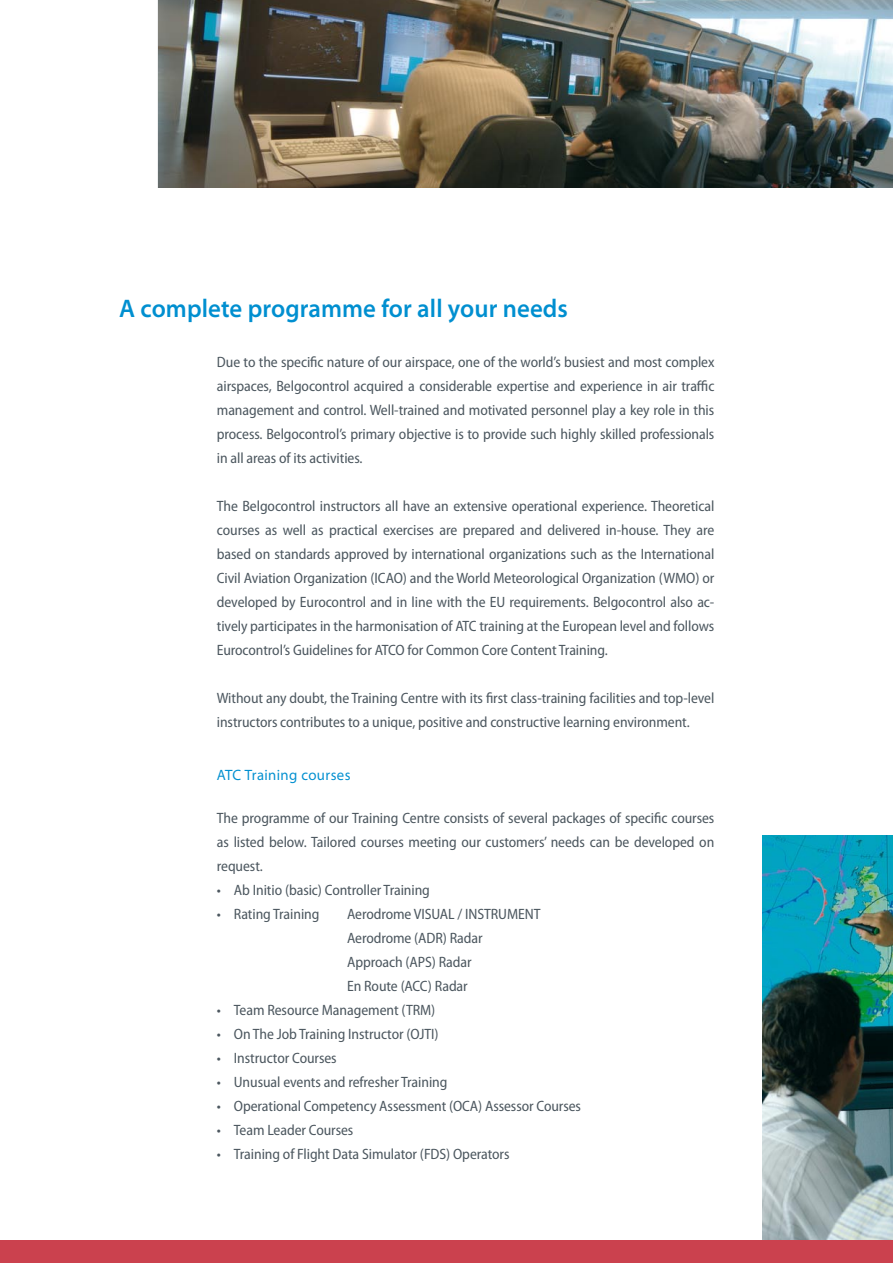
<style>
.page{position:relative;width:893px;height:1263px;background:#fff}
.page>*{position:absolute;margin:0;border:0;box-sizing:border-box;transform-origin:0 0}
.t1{font:600 semi-expanded 25.5px "Myriad Pro";letter-spacing:.005em;color:#008fd0;scale:.9 1}
.t2{font:semi-condensed 15px/24px "Myriad Pro";letter-spacing:-.005em;color:#4c575f;text-align:justify}
.t3{font:semi-expanded 15px "Myriad Pro";letter-spacing:.03em;color:#008fd0;scale:.9 1}
</style>
<div class="page">
<img style="left:762px;top:835px;width:131px;height:405px">
<img style="left:159px;top:0;width:734px;height:187px">
<div style="left:0;top:1240px;width:893px;height:23px;background:#cb414e"></div>
<h1 class="t1" style="left:119px;top:294px;width:500px">A complete programme for all your needs</h1>
<p class="t2" style="left:217px;top:350px;width:499px">Due to the specific nature of our airspace, one of the world’s busiest and most complex airspaces, Belgocontrol acquired a considerable expertise and experience in air traffic management and control. Well-trained and motivated personnel play a key role in this process. Belgocontrol’s primary objective is to provide such highly skilled professionals in all areas of its activities.</p>
<p class="t2" style="left:217px;top:494px;width:499px">The Belgocontrol instructors all have an extensive operational experience. Theoretical courses as well as practical exercises are prepared and delivered in-house. They are based on standards approved by international organizations such as the International Civil Aviation Organization (ICAO) and the World Meteorological Organization (WMO) or developed by Eurocontrol and in line with the EU requirements. Belgocontrol also ac&shy;tively participates in the harmonisation of ATC training at the European level and follows Eurocontrol’s Guidelines for ATCO for Common Core Content Training.</p>
<p class="t2" style="left:217px;top:686px;width:499px">Without any doubt, the Training Centre with its first class-training facilities and top-level instructors contributes to a unique, positive and constructive learning environment.</p>
<p class="t3" style="left:217px;top:766px;width:150px">ATC Training courses</p>
<p class="t2" style="left:217px;top:806px;width:499px">The programme of our Training Centre consists of several packages of specific courses as listed below. Tailored courses meeting our customers’ needs can be developed on request.</p>
<p class="t2" style="left:217px;top:878px;width:215px">• Ab Initio (basic) Controller Training</p>
<p class="t2" style="left:217px;top:902px;width:104px">• Rating Training</p>
<p class="t2" style="left:347px;top:902px;width:195px;text-align:left">Aerodrome VISUAL / INSTRUMENT<br>Aerodrome (ADR) Radar<br>Approach (APS) Radar<br>En Route (ACC) Radar</p>
<p class="t2" style="left:217px;top:998px;width:220px">• Team Resource Management (TRM)</p>
<p class="t2" style="left:217px;top:1022px;width:223px">• On The Job Training Instructor (OJTI)</p>
<p class="t2" style="left:217px;top:1046px;width:121px">• Instructor Courses</p>
<p class="t2" style="left:217px;top:1070px;width:232px">• Unusual events and refresher Training</p>
<p class="t2" style="left:217px;top:1094px;width:366px">• Operational Competency Assessment (OCA) Assessor Courses</p>
<p class="t2" style="left:217px;top:1118px;width:138px">• Team Leader Courses</p>
<p class="t2" style="left:217px;top:1142px;width:294px">• Training of Flight Data Simulator (FDS) Operators</p>
</div>
